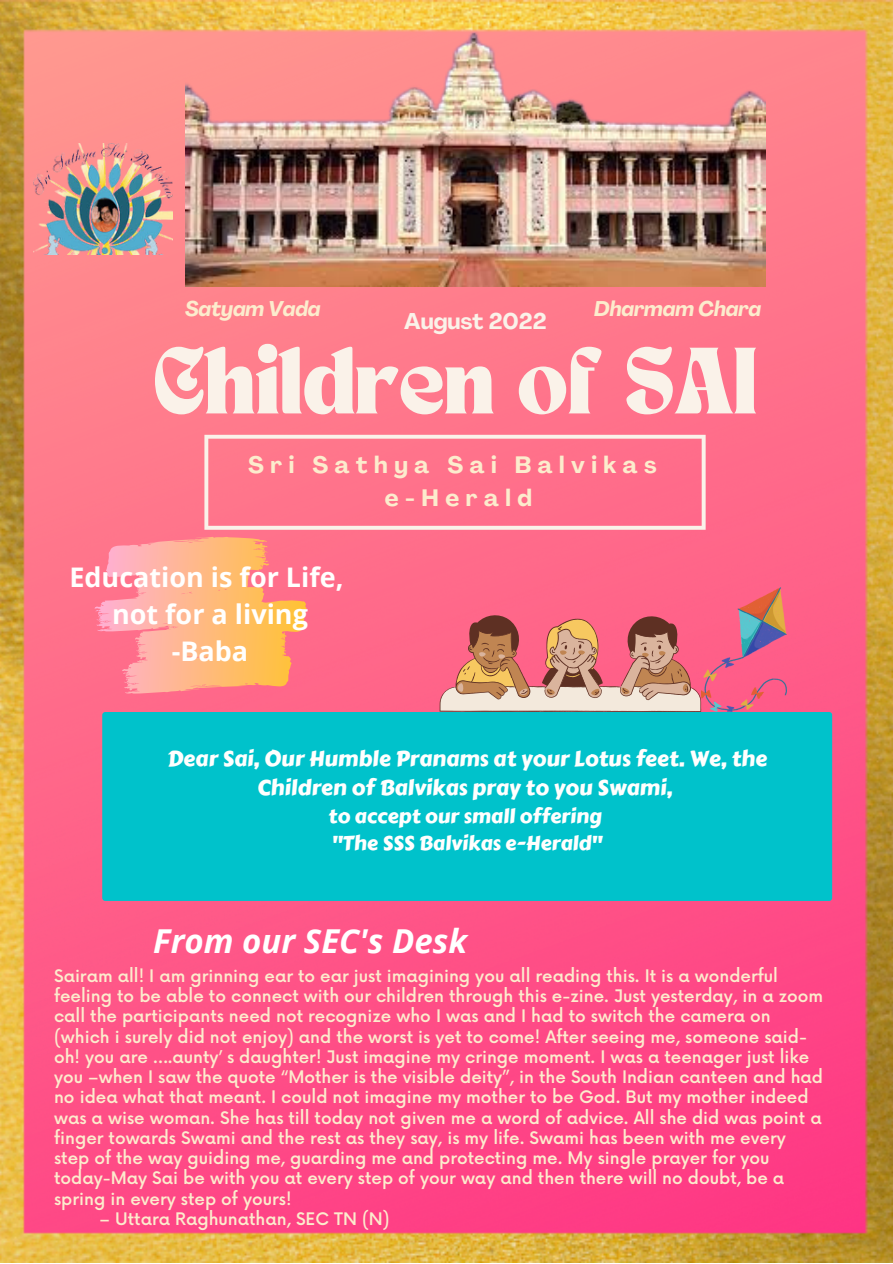
<style>
.page{position:relative;width:893px;height:1264px;background:#fff}
.page>*{position:absolute;margin:0;border:0;box-sizing:border-box;transform-origin:0 0}
.t1{font:65.7px "TAN NIMBUS";color:#faf2e9}
.t2{font:italic 700 33px "Open Sans";color:#fff}
.t3{font:700 27px/37px "Open Sans";color:#fffffe;text-align:center}
.t4{font:700 23.4px/32.5px "Agrandir";letter-spacing:.28em;color:#fceccd;text-align:center}
.t5{font:700 22.35px "Agrandir";color:#faf2e9}
.t6{font:21.45px/29.2px "Carter One";color:#fffffe;text-align:center}
.t7{font:italic 700 21px "Agrandir";color:#fceccd}
.t8{font:19.95px/27px "Carter One";color:#fffffe}
.t9{font:500 16.8px/20.2px "Now";color:#fceccd}
</style>
<div class="page">
<img style="left:0;top:0;width:892px;height:1262px">
<svg style="left:204px;top:435px;width:501px;height:95px;background:#fe7c93"></svg>
<img style="left:33px;top:143px;width:140px;height:111px">
<div style="left:102px;top:712px;width:730px;height:189px;background:#00c2cb;border-radius:3px"></div>
<svg style="left:439px;top:613px;width:262px;height:99px;background:#d78882"></svg>
<img style="left:185px;top:17px;width:580px;height:269px">
<img style="left:701px;top:588px;width:85px;height:123px">
<svg style="left:94px;top:536px;width:213px;height:158px;background:#ffa185"></svg>
<p class="t7" style="left:185px;top:300px;width:137px">Satyam Vada</p>
<p class="t7" style="left:594px;top:300px;width:168px">Dharmam Chara</p>
<h3 class="t5" style="left:404px;top:312px;width:144px">August 2022</h3>
<h1 class="t1" style="left:153px;top:344px;width:605px">Children of SAI</h1>
<h3 class="t4" style="left:248px;top:451px;width:410px">Sri Sathya Sai Balvikas e-Herald</h3>
<h3 class="t3" style="left:69px;top:557px;width:276px">Education is for Life, not for a living -Baba</h3>
<p class="t6" style="left:167px;top:744px;width:601px">Dear Sai, Our Humble Pranams at your Lotus feet. We, the<br>Children of Balvikas pray to you Swami,</p>
<p class="t8" style="left:328px;top:803px;width:275px">to accept our small offering "The SSS Balvikas e-Herald"</p>
<h2 class="t2" style="left:153px;top:917px;width:315px">From our SEC's Desk</h2>
<p class="t9" style="left:54px;top:966px;width:770px">Sairam all! I am grinning ear to ear just imagining you all reading this. It is a wonderful feeling to be able to connect with our children through this e-zine. Just yesterday, in a zoom call the participants need not recognize who I was and I had to switch the camera on (which i surely did not enjoy) and the worst is yet to come! After seeing me, someone said&shy;oh! you are ….aunty’ s daughter! Just imagine my cringe moment. I was a teenager just like you –when I saw the quote “Mother is the visible deity”, in the South Indian canteen and had no idea what that meant. I could not imagine my mother to be God. But my mother indeed was a wise woman. She has till today not given me a word of advice. All she did was point a finger towards Swami and the rest as they say, is my life. Swami has been with me every step of the way guiding me, guarding me and protecting me. My single prayer for you today-May Sai be with you at every step of your way and then there will no doubt, be a spring in every step of yours!</p>
<p class="t9" style="left:100px;top:1209px;width:291px">– Uttara Raghunathan, SEC TN (N)</p>
</div>
